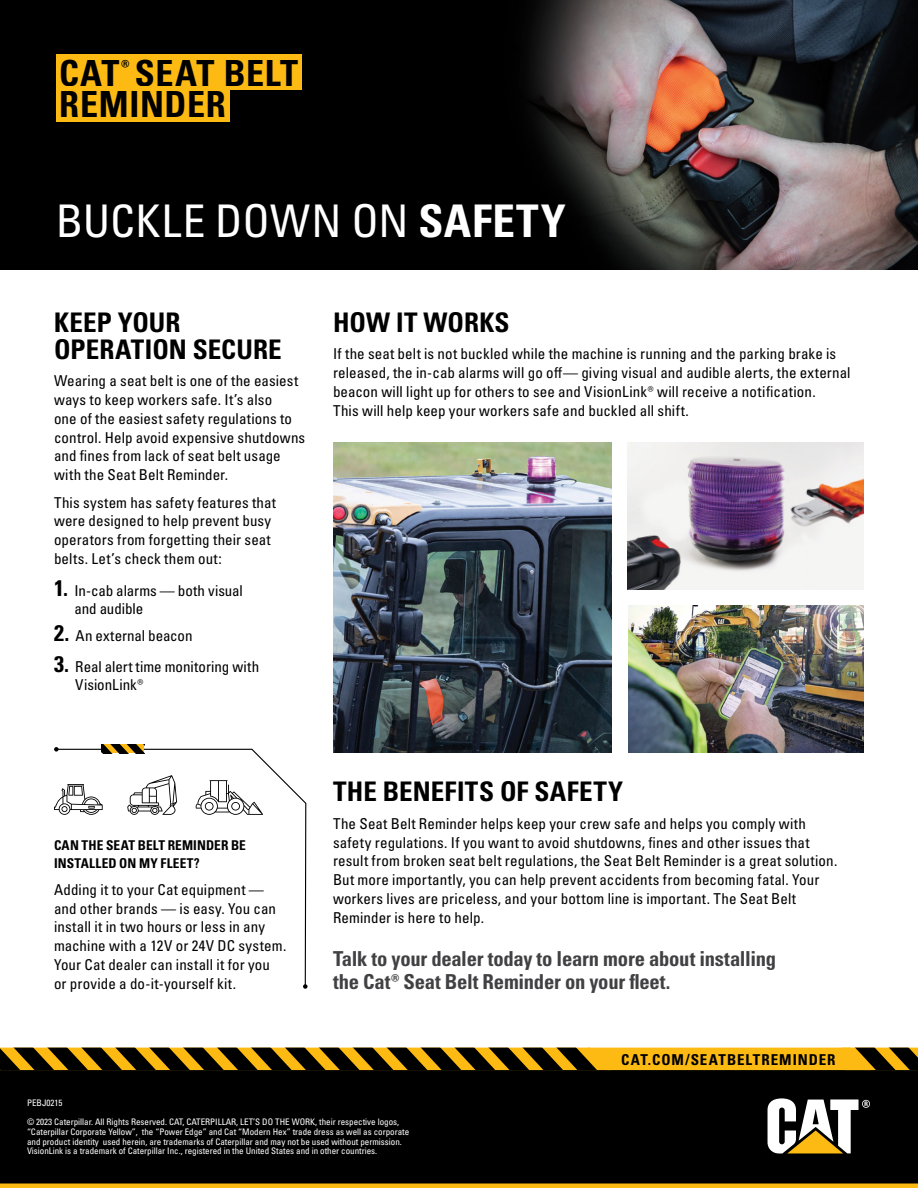
<style>
.page{position:relative;width:918px;height:1188px;background:#fff}
.page>*{position:absolute;margin:0;border:0;box-sizing:border-box;transform-origin:0 0}
.t1{font:condensed 45px "Univers LTCYR 57";letter-spacing:.005em;color:#fff}
.t2{font:36px/31.8px "Univers LTCYR 67 Bold Cond";letter-spacing:.015em;color:#000}
.t3{font:27px/27px "Univers LTCYR 67 Bold Cond";letter-spacing:.005em;color:#000}
.t4{font:20.55px/22.5px "Univers LTCYR 67 Bold Cond";letter-spacing:-.015em;color:#414042}
.t5{font:condensed 15px/18.8px "Univers LTCYR 57";letter-spacing:.01em;color:#000}
.t6{font:15px "Univers LTCYR 67 Bold Cond";letter-spacing:.065em;color:#000}
.t7{font:13.5px/18px "Univers LTCYR 67 Bold Cond";letter-spacing:.01em;color:#000}
.t8{font:condensed 9px/9.8px "Univers LTCYR 57";color:#fff}
.s1{font-family:"Univers LTCYR 67 Bold Cond";font-stretch:normal}
.s2{font-family:"Univers LTCYR 67 Bold Cond";font-stretch:normal;font-size:22.5px}
</style>
<div class="page">
<img style="left:0;top:0;width:918px;height:269px">
<div style="left:0;top:1059px;width:918px;height:129px;background:#000"></div>
<svg style="left:768px;top:1098px;width:102px;height:56px"></svg>
<hr style="left:0;top:1184px;width:918px;height:4px;background:#fdba12">
<div style="left:56px;top:54px;width:246px;height:36px;background:#fdba12"></div>
<div style="left:56px;top:86px;width:174px;height:36px;background:#fdba12"></div>
<svg style="left:59px;top:748px;width:248px;height:236px"></svg>
<svg style="left:303px;top:984px;width:5px;height:5px"></svg>
<svg style="left:54px;top:747px;width:5px;height:5px"></svg>
<svg style="left:101px;top:744px;width:43px;height:9px"></svg>
<svg style="left:195px;top:780px;width:68px;height:35px"></svg>
<svg style="left:127px;top:775px;width:50px;height:40px"></svg>
<svg style="left:54px;top:784px;width:49px;height:31px"></svg>
<img style="left:333px;top:443px;width:279px;height:310px">
<img style="left:628px;top:606px;width:236px;height:147px">
<img style="left:627px;top:443px;width:237px;height:147px">
<svg style="left:0;top:1048px;width:918px;height:22px"></svg>
<h2 class="t2" style="left:59px;top:56px;width:240px">CAT<sup>®</sup> SEAT BELT<br>REMINDER</h2>
<h1 class="t1" style="left:56px;top:193px;width:511px">BUCKLE DOWN ON <span class="s1">SAFETY</span></h1>
<h3 class="t3" style="left:54px;top:309px;width:229px">KEEP YOUR<br>OPERATION SECURE</h3>
<p class="t5" style="left:54px;top:371px;width:253px">Wearing a seat belt is one of the easiest ways to keep workers safe. It’s also<br>one of the easiest safety regulations to control. Help avoid expensive shutdowns and fines from lack of seat belt usage with the Seat Belt Reminder.</p>
<p class="t5" style="left:54px;top:493px;width:224px">This system has safety features that were designed to help prevent busy operators from forgetting their seat belts. Let’s check them out:</p>
<p class="t5" style="left:74px;top:581px;width:170px;line-height:18px;text-indent:-20px"><span class="s2">1.</span> In-cab alarms — both visual and audible</p>
<p class="t5" style="left:54px;top:625px;width:140px"><span class="s2">2.</span> An external beacon</p>
<p class="t5" style="left:75px;top:657px;width:185px;line-height:18px;text-indent:-21px"><span class="s2">3.</span> Real alert time monitoring with<br>VisionLink®</p>
<h3 class="t3" style="left:333px;top:309px;width:178px">HOW IT WORKS</h3>
<p class="t5" style="left:333px;top:344px;width:519px">If the seat belt is not buckled while the machine is running and the parking brake is released, the in-cab alarms will go off— giving visual and audible alerts, the external beacon will light up for others to see and VisionLink® will receive a notification.<br>This will help keep your workers safe and buckled all shift.</p>
<p class="t7" style="left:54px;top:836px;width:193px">CAN THE SEAT BELT REMINDER BE<br>INSTALLED ON MY FLEET?</p>
<p class="t5" style="left:54px;top:880px;width:234px">Adding it to your Cat equipment — and other brands — is easy. You can install it in two hours or less in any machine with a 12V or 24V DC system.<br>Your Cat dealer can install it for you<br>or provide a do-it-yourself kit.</p>
<h3 class="t3" style="left:333px;top:778px;width:292px">THE BENEFITS OF SAFETY</h3>
<p class="t5" style="left:333px;top:814px;width:506px">The Seat Belt Reminder helps keep your crew safe and helps you comply with safety regulations. If you want to avoid shutdowns, fines and other issues that result from broken seat belt regulations, the Seat Belt Reminder is a great solution.<br>But more importantly, you can help prevent accidents from becoming fatal. Your workers lives are priceless, and your bottom line is important. The Seat Belt Reminder is here to help.</p>
<h3 class="t4" style="left:333px;top:947px;width:445px">Talk to your dealer today to learn more about installing the Cat® Seat Belt Reminder on your fleet.</h3>
<p class="t6" style="left:621px;top:1050px;width:216px">CAT.COM/SEATBELTREMINDER</p>
<p class="t8" style="left:27px;top:1092px;width:374px;line-height:19.5px">PEBJ0215<br>© 2023 Caterpillar. All Rights Reserved. CAT, CATERPILLAR, LET’S DO THE WORK, their respective logos,</p>
<p class="t8" style="left:27px;top:1127px;width:384px">“Caterpillar Corporate Yellow”, the “Power Edge” and Cat “Modern Hex” trade dress as well as corporate and product identity used herein, are trademarks of Caterpillar and may not be used without permission.<br>VisionLink is a trademark of Caterpillar Inc., registered in the United States and in other countries.</p>
</div>
